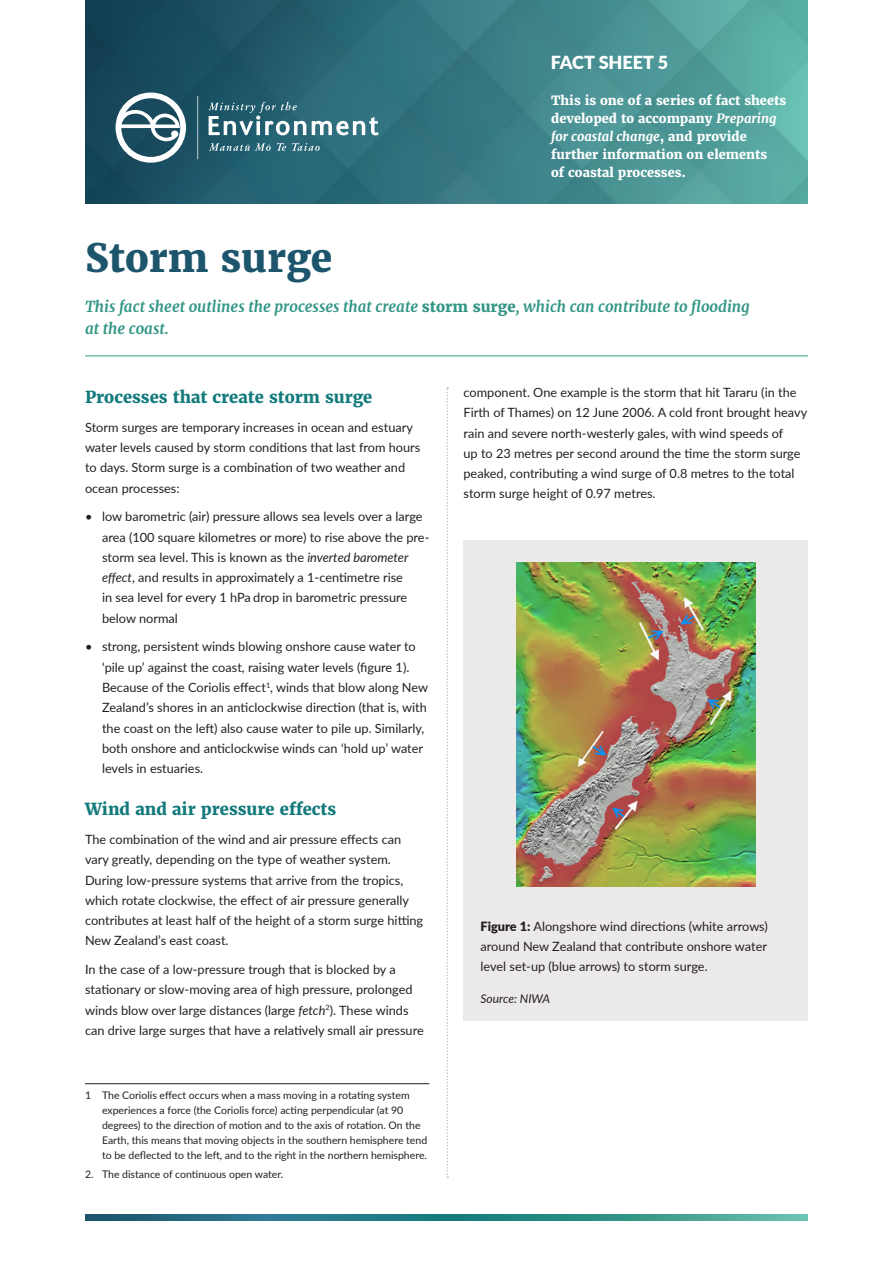
<style>
.page{position:relative;width:893px;height:1263px;background:#fff}
.page>*{position:absolute;margin:0;border:0;box-sizing:border-box;transform-origin:0 0}
.t1{font:800 39px "Merriweather";color:#1c556c}
.t2{font:900 18px "Lato";color:#fff}
.t3{font:800 16.5px "Merriweather";color:#137a7c}
.t4{font:italic 700 15px/22.5px "Merriweather";color:#329685}
.t5{font:12.75px/20.2px "Lato";color:#231f20}
.t6{font:800 12.75px/18px "Merriweather";color:#fff}
.t7{font:italic 12px "Lato";color:#231f20}
.t8{font:10.5px/15px "Lato";color:#231f20}
.s1{font-style:italic}
.s2{font-weight:800;font-style:normal}
.s3{font-weight:900}
</style>
<div class="page">
<img style="left:86px;top:0;width:722px;height:204px">
<svg style="left:116px;top:92px;width:263px;height:71px;background:#4a7a88"></svg>
<svg style="left:446px;top:387px;width:2px;height:791px"></svg>
<svg style="left:85px;top:1214px;width:723px;height:6px;background:#2f8589"></svg>
<hr style="left:85px;top:355px;width:723px;height:1px;background:#329685">
<div style="left:463px;top:540px;width:345px;height:364px;background:#ece9e9"></div>
<div style="left:463px;top:904px;width:345px;height:116px;background:#ece9e9"></div>
<img style="left:516px;top:562px;width:239px;height:324px">
<hr style="left:85px;top:1083px;width:344px;height:1px;background:#231f20">
<h2 class="t2" style="left:551px;top:49px;width:119px">FACT SHEET 5</h2>
<p class="t6" style="left:551px;top:91px;width:237px">This is one of a series of fact sheets developed to accompany <span class="s1">Preparing for coastal change</span>, and provide further information on elements<br>of coastal processes.</p>
<h1 class="t1" style="left:85px;top:233px;width:249px">Storm surge</h1>
<p class="t4" style="left:85px;top:295px;width:666px">This fact sheet outlines the processes that create <span class="s2">storm surge</span>, which can contribute to flooding at the coast.</p>
<p class="t3" style="left:85px;top:387px;width:289px">Processes that create storm surge</p>
<p class="t5" style="left:85px;top:417px;width:337px">Storm surges are temporary increases in ocean and estuary water levels caused by storm conditions that last from hours to days. Storm surge is a combination of two weather and ocean processes:</p>
<p class="t5" style="left:102px;top:506px;width:329px;text-indent:-17px">• low barometric (air) pressure allows sea levels over a large area (100 square kilometres or more) to rise above the pre&shy;storm sea level. This is known as the <span class="s1">inverted barometer effect</span>, and results in approximately a 1-centimetre rise<br>in sea level for every 1 hPa drop in barometric pressure below normal</p>
<p class="t5" style="left:102px;top:636px;width:328px;text-indent:-17px">• strong, persistent winds blowing onshore cause water to ‘pile up’ against the coast, raising water levels (figure 1).<br>Because of the Coriolis effect<sup>1</sup>, winds that blow along New Zealand’s shores in an anticlockwise direction (that is, with the coast on the left) also cause water to pile up. Similarly, both onshore and anticlockwise winds can ‘hold up’ water levels in estuaries.</p>
<p class="t3" style="left:85px;top:799px;width:253px">Wind and air pressure effects</p>
<p class="t5" style="left:85px;top:829px;width:340px">The combination of the wind and air pressure effects can vary greatly, depending on the type of weather system.<br>During low-pressure systems that arrive from the tropics, which rotate clockwise, the effect of air pressure generally contributes at least half of the height of a storm surge hitting New Zealand’s east coast.</p>
<p class="t5" style="left:85px;top:959px;width:340px">In the case of a low-pressure trough that is blocked by a stationary or slow-moving area of high pressure, prolonged winds blow over large distances (large <span class="s1">fetch</span><sup>2</sup>). These winds can drive large surges that have a relatively small air pressure</p>
<p class="t8" style="left:102px;top:1087px;width:327px;text-indent:-17px">1 The Coriolis effect occurs when a mass moving in a rotating system experiences a force (the Coriolis force) acting perpendicular (at 90 degrees) to the direction of motion and to the axis of rotation. On the Earth, this means that moving objects in the southern hemisphere tend to be deflected to the left, and to the right in the northern hemisphere.</p>
<p class="t8" style="left:85px;top:1166px;width:200px">2. The distance of continuous open water.</p>
<p class="t5" style="left:463px;top:382px;width:345px">component. One example is the storm that hit Tararu (in the Firth of Thames) on 12 June 2006. A cold front brought heavy rain and severe north-westerly gales, with wind speeds of<br>up to 23 metres per second around the time the storm surge peaked, contributing a wind surge of 0.8 metres to the total storm surge height of 0.97 metres.</p>
<p class="t5" style="left:480px;top:916px;width:289px;text-align:justify"><span class="s3">Figure 1:</span> Alongshore wind directions (white arrows) around New Zealand that contribute onshore water level set-up (blue arrows) to storm surge.</p>
<p class="t7" style="left:480px;top:990px;width:71px">Source: NIWA</p>
</div>
